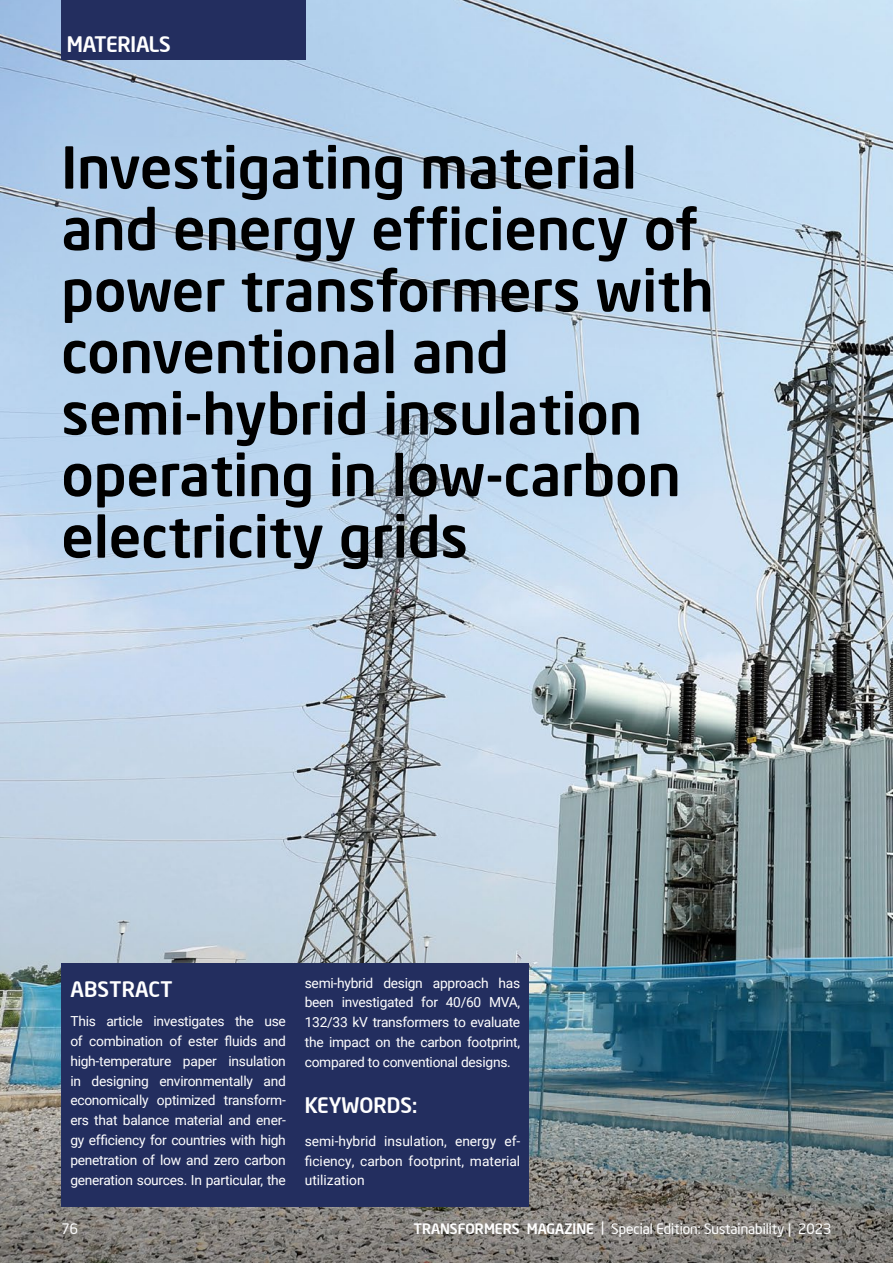
<style>
.page{position:relative;width:893px;height:1263px;background:#fff}
.page>*{position:absolute;margin:0;border:0;box-sizing:border-box;transform-origin:0 0}
.t1{font:500 57px/61.5px "Neo Sans Intel";letter-spacing:.01em;color:#000}
.t2{font:500 21px "Neo Sans Intel";letter-spacing:-.005em;color:#fff}
.t3{font:14.25px "Neo Sans Intel";color:#fff}
.t4{font:13.8px/19.8px "Roboto";letter-spacing:-.02em;color:#fff;text-align:justify}
.s1{font-weight:500}
</style>
<div class="page">
<img style="left:0;top:0;width:893px;height:1263px">
<div style="left:24px;top:106px;width:726px;height:503px;background:#b7d4ef;opacity:.38"></div>
<div style="left:61px;top:963px;width:468px;height:243px;background:#232e5f"></div>
<div style="left:62px;top:0;width:244px;height:60px;background:#232e5f"></div>
<h2 class="t2" style="left:67px;top:31px;width:106px">MATERIALS</h2>
<h1 class="t1" style="left:62px;top:136px;width:653px">Investigating material and energy efficiency of power transformers with conventional and semi-hybrid insulation operating in low-carbon electricity grids</h1>
<h2 class="t2" style="left:70px;top:976px;width:104px">ABSTRACT</h2>
<p class="t4" style="left:70px;top:1011px;width:217px">This article investigates the use of combination of ester fluids and high-temperature paper insulation in designing environmentally and economically optimized transform&shy;ers that balance material and ener&shy;gy efficiency for countries with high penetration of low and zero carbon generation sources. In particular, the</p>
<p class="t4" style="left:305px;top:972px;width:217px">semi-hybrid design approach has been investigated for 40/60 MVA, 132/33 kV transformers to evaluate the impact on the carbon footprint, compared to conventional designs.</p>
<h2 class="t2" style="left:305px;top:1092px;width:114px">KEYWORDS:</h2>
<p class="t4" style="left:305px;top:1130px;width:217px">semi-hybrid insulation, energy ef&shy;ficiency, carbon footprint, material utilization</p>
<p class="t3" style="left:61px;top:1220px;width:18px">76</p>
<p class="t3" style="left:414px;top:1220px;width:419px"><span class="s1">TRANSFORMERS MAGAZINE</span> | Special Edition: Sustainability | 2023</p>
</div>
